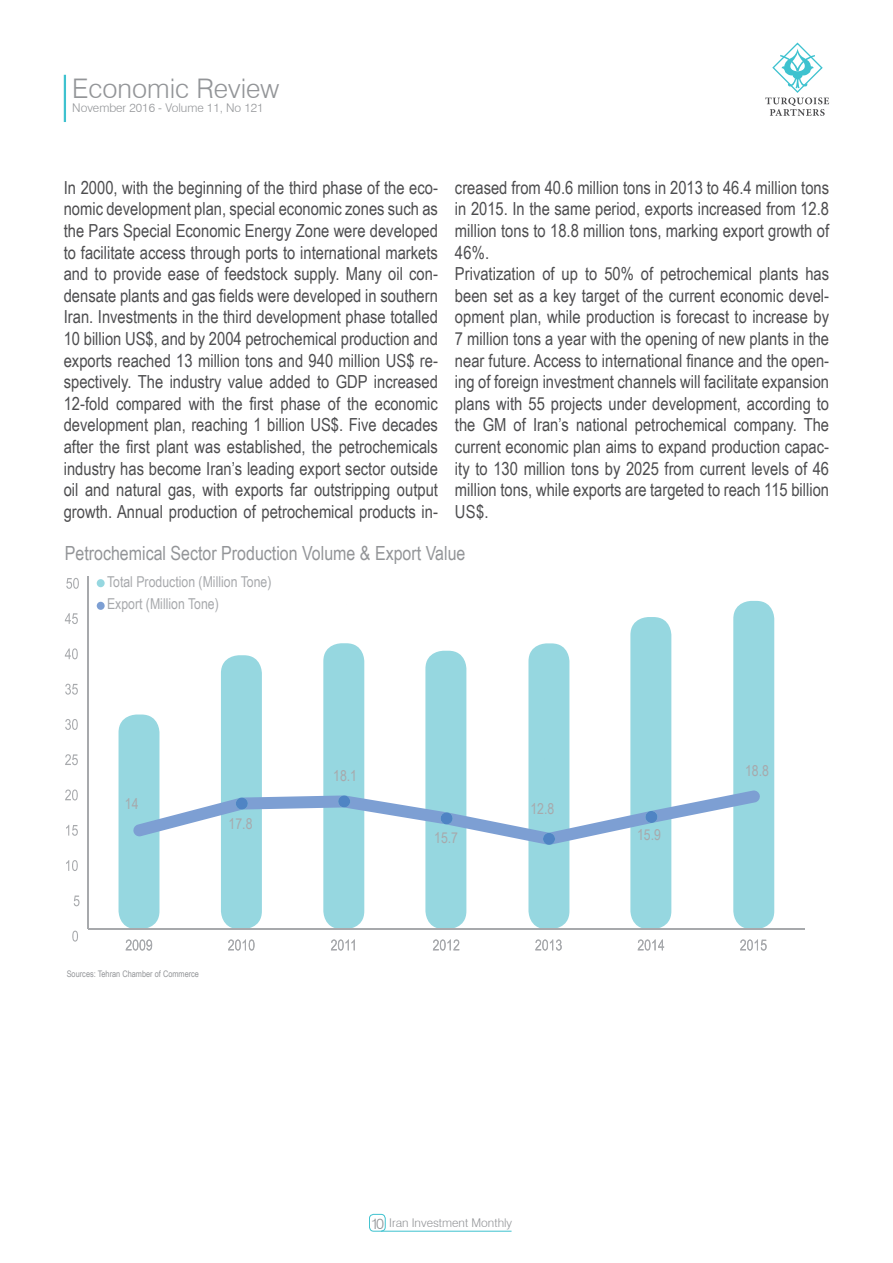
<style>
.page{position:relative;width:893px;height:1263px;background:#fff}
.page>*{position:absolute;margin:0;border:0;box-sizing:border-box;transform-origin:0 0}
.t1{font:300 27px "Swiss 721 BT";color:#939598}
.t2{font:19.5px "Arial Narrow";color:#939598}
.t3{font:18px/21.6px "Arial Narrow";color:#4d4d4f}
.t4{font:15px/22.2px "Arial Narrow";color:#a7a9ac}
.t5{font:300 15px "Swiss 721 BT";color:#939598}
.t6{font:300 12px "Swiss 721 BT";color:#939598}
.t7{font:9px "Arial Narrow";color:#939598}
</style>
<div class="page">
<div style="left:369px;top:1214px;width:16px;height:17px;border:1px solid #3ec2cf;border-radius:4px"></div>
<hr style="left:381px;top:1231px;width:131px;height:1px;background:#3ec2cf">
<hr style="left:64px;top:75px;width:2px;height:47px;background:#3ec2cf">
<svg style="left:765px;top:42px;width:64px;height:74px"></svg>
<div style="left:425px;top:651px;width:41px;height:278px;background:#96d7e0;border-radius:18px"></div>
<div style="left:528px;top:643px;width:41px;height:286px;background:#96d7e0;border-radius:18px"></div>
<div style="left:630px;top:617px;width:41px;height:312px;background:#96d7e0;border-radius:18px"></div>
<div style="left:733px;top:601px;width:41px;height:328px;background:#96d7e0;border-radius:18px"></div>
<svg style="left:72px;top:931px;width:6px;height:10px"></svg>
<svg style="left:74px;top:895px;width:6px;height:11px"></svg>
<svg style="left:66px;top:860px;width:12px;height:11px"></svg>
<svg style="left:66px;top:825px;width:12px;height:11px"></svg>
<svg style="left:65px;top:789px;width:13px;height:11px"></svg>
<svg style="left:65px;top:754px;width:13px;height:11px"></svg>
<svg style="left:65px;top:719px;width:13px;height:11px"></svg>
<svg style="left:65px;top:684px;width:13px;height:11px"></svg>
<svg style="left:65px;top:648px;width:13px;height:11px"></svg>
<svg style="left:65px;top:613px;width:13px;height:11px"></svg>
<svg style="left:66px;top:578px;width:13px;height:11px"></svg>
<hr style="left:87px;top:576px;width:2px;height:353px;background:#a7a9ac">
<div style="left:119px;top:714px;width:40px;height:215px;background:#96d7e0;border-radius:18px"></div>
<div style="left:221px;top:655px;width:41px;height:274px;background:#96d7e0;border-radius:18px"></div>
<div style="left:323px;top:643px;width:41px;height:286px;background:#96d7e0;border-radius:18px"></div>
<hr style="left:88px;top:928px;width:717px;height:2px;background:#a7a9ac">
<svg style="left:740px;top:939px;width:27px;height:11px"></svg>
<svg style="left:638px;top:939px;width:26px;height:11px"></svg>
<svg style="left:535px;top:939px;width:27px;height:11px"></svg>
<svg style="left:433px;top:939px;width:26px;height:11px"></svg>
<svg style="left:331px;top:939px;width:24px;height:11px"></svg>
<svg style="left:228px;top:939px;width:26px;height:11px"></svg>
<svg style="left:126px;top:939px;width:26px;height:11px"></svg>
<div style="left:97px;top:579px;width:8px;height:8px;background:#96d7e0;border-radius:50%"></div>
<div style="left:97px;top:602px;width:8px;height:8px;background:#7d9fd3;border-radius:50%"></div>
<svg style="left:133px;top:790px;width:627px;height:55px"></svg>
<h1 class="t1" style="left:72px;top:72px;width:208px">Economic Review</h1>
<p class="t6" style="left:72px;top:101px;width:193px">November 2016 - Volume 11, No 121</p>
<p class="t3" style="left:455px;top:176px;width:376px">creased from 40.6 million tons in 2013 to 46.4 million tons</p>
<p class="t3" style="left:64px;top:176px;width:376px">In 2000, with the beginning of the third phase of the eco-</p>
<p class="t3" style="left:64px;top:219px;width:376px">the Pars Special Economic Energy Zone were developed to facilitate access through ports to international markets</p>
<p class="t3" style="left:64px;top:284px;width:376px">densate plants and gas fields were developed in southern</p>
<p class="t3" style="left:455px;top:198px;width:376px">in 2015. In the same period, exports increased from 12.8 million tons to 18.8 million tons, marking export growth of 46%.<br>Privatization of up to 50% of petrochemical plants has</p>
<p class="t3" style="left:455px;top:306px;width:376px">opment plan, while production is forecast to increase by</p>
<p class="t3" style="left:64px;top:198px;width:376px">nomic development plan, special economic zones such as</p>
<p class="t3" style="left:64px;top:262px;width:376px">and to provide ease of feedstock supply. Many oil con-</p>
<p class="t3" style="left:64px;top:306px;width:376px">Iran. Investments in the third development phase totalled<br>10 billion US$, and by 2004 petrochemical production and</p>
<p class="t3" style="left:64px;top:370px;width:376px">spectively. The industry value added to GDP increased</p>
<p class="t3" style="left:455px;top:284px;width:376px">been set as a key target of the current economic devel-</p>
<p class="t3" style="left:455px;top:327px;width:376px">7 million tons a year with the opening of new plants in the</p>
<p class="t3" style="left:455px;top:370px;width:376px">ing of foreign investment channels will facilitate expansion</p>
<p class="t3" style="left:64px;top:349px;width:376px">exports reached 13 million tons and 940 million US re$ -</p>
<p class="t3" style="left:64px;top:392px;width:376px;text-align:justify">12-fold compared with the first phase of the economic development plan, reaching 1 billion US$. Five decades after the first plant was established, the petrochemicals industry has become Iran s’ leading export sector outside oil and natural gas, with exports far outstripping output</p>
<p class="t3" style="left:455px;top:349px;width:376px">near future. Access to international finance and the open-</p>
<p class="t3" style="left:455px;top:392px;width:376px">plans with 55 projects under development, according to the GM of Iran s’ national petrochemical company. The</p>
<p class="t3" style="left:455px;top:457px;width:376px">ity to 130 million tons by 2025 from current levels of 46</p>
<p class="t3" style="left:455px;top:435px;width:376px">current economic plan aims to expand production capac-</p>
<p class="t3" style="left:455px;top:478px;width:376px">million tons, while exports are targeted to reach 115 billion<br>US$.</p>
<p class="t2" style="left:65px;top:539px;width:402px">Petrochemical Sector Production Volume &amp; Export Value</p>
<p class="t4" style="left:107px;top:570px;width:166px">Total Production (Million Tone(<br>Export (Million Tone(</p>
<p class="t3" style="left:64px;top:500px;width:376px">growth. Annual production of petrochemical products in-</p>
<p class="t4" style="left:125px;top:792px;width:15px">14</p>
<p class="t4" style="left:229px;top:812px;width:25px">17.8</p>
<p class="t7" style="left:67px;top:967px;width:134px">Sources: Tehran Chamber of Commerce</p>
<p class="t4" style="left:333px;top:764px;width:25px">18.1</p>
<p class="t4" style="left:434px;top:826px;width:25px">15.7</p>
<p class="t4" style="left:530px;top:797px;width:25px">12.8</p>
<p class="t4" style="left:637px;top:823px;width:25px">15.9</p>
<p class="t4" style="left:745px;top:759px;width:25px">18.8</p>
<p class="t5" style="left:371px;top:1214px;width:15px">10</p>
<p class="t6" style="left:389px;top:1216px;width:125px">Iran Investment Monthly</p>
</div>
